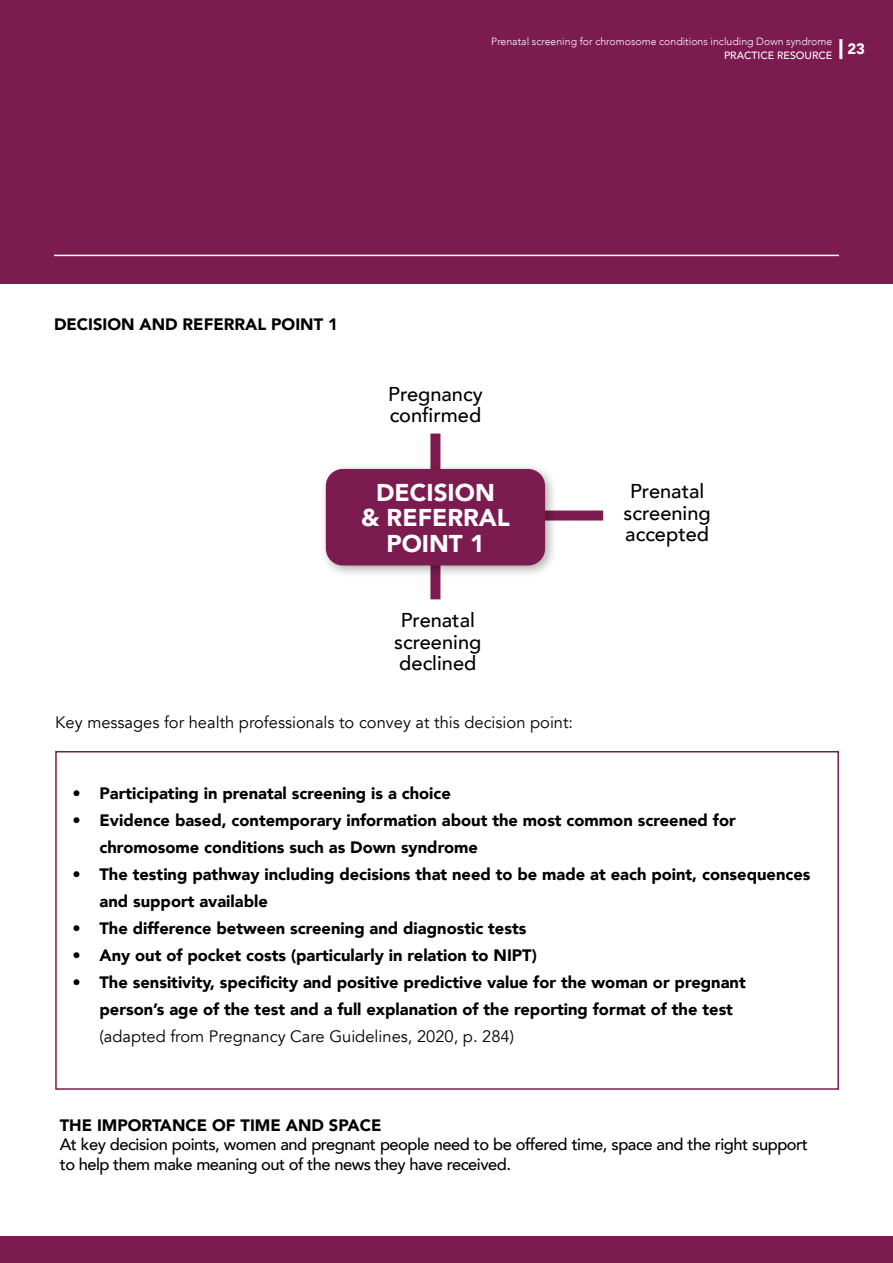
<style>
.page{position:relative;width:893px;height:1263px;background:#fff}
.page>*{position:absolute;margin:0;border:0;box-sizing:border-box;transform-origin:0 0}
.t1{font:900 24.3px/25.8px "Avenir";color:#fff;text-align:center}
.t2{font:500 19.95px/21.5px "Avenir";color:#000;text-align:center}
.t3{font:900 16.5px/27px "Avenir";color:#000}
.t4{font:500 16.5px/19.5px "Avenir";letter-spacing:-.03em;color:#000}
.t5{font:16.5px "Avenir";color:#000}
.t6{font:900 15px "Avenir";color:#fff}
.t7{font:300 10.5px "Avenir";color:#fff}
.t8{font:500 10.5px "Avenir";color:#fff}
</style>
<div class="page">
<div style="left:430px;top:433px;width:10px;height:166px;background:#7c1b4f"></div>
<div style="left:421px;top:510px;width:182px;height:10px;background:#7c1b4f"></div>
<div style="left:319px;top:462px;width:239px;height:116px;background:#000;opacity:.31"></div>
<div style="left:326px;top:469px;width:219px;height:96px;background:#7c1b4f;border-radius:17px"></div>
<div style="left:55px;top:751px;width:784px;height:339px;border:2px solid #7c1b4f"></div>
<div style="left:0;top:0;width:893px;height:284px;background:#7c1b4f"></div>
<hr style="left:54px;top:255px;width:785px;height:1px;background:#fff">
<div style="left:0;top:1236px;width:893px;height:27px;background:#7c1b4f"></div>
<hr style="left:839px;top:39px;width:3px;height:20px;background:#fff">
<p class="t7" style="left:491px;top:35px;width:342px">Prenatal screening for chromosome conditions including Down syndrome</p>
<p class="t8" style="left:724px;top:46px;width:110px">PRACTICE RESOURCE</p>
<p class="t6" style="left:847px;top:36px;width:19px">23</p>
<p class="t3" style="left:54px;top:310px;width:285px">DECISION AND REFERRAL POINT 1</p>
<p class="t2" style="left:388px;top:382px;width:96px;text-align:left">Pregnancy confirmed</p>
<h1 class="t1" style="left:361px;top:479px;width:150px">DECISION<br>&amp; REFERRAL<br>POINT 1</h1>
<p class="t2" style="left:394px;top:609px;width:89px">Prenatal screening declined</p>
<p class="t5" style="left:55px;top:712px;width:519px">Key messages for health professionals to convey at this decision point:</p>
<p class="t2" style="left:624px;top:479px;width:89px">Prenatal screening accepted</p>
<p class="t3" style="left:72px;top:779px;width:380px">• Participating in prenatal screening is a choice</p>
<p class="t3" style="left:99px;top:806px;width:638px;text-indent:-27px">• Evidence based, contemporary information about the most common screened for chromosome conditions such as Down syndrome</p>
<p class="t3" style="left:99px;top:860px;width:712px;text-indent:-27px">• The testing pathway including decisions that need to be made at each point, consequences and support available</p>
<p class="t3" style="left:72px;top:914px;width:455px">• The difference between screening and diagnostic tests</p>
<p class="t3" style="left:72px;top:941px;width:466px">• Any out of pocket costs (particularly in relation to NIPT)</p>
<p class="t3" style="left:99px;top:968px;width:648px;text-indent:-27px">• The sensitivity, specificity and positive predictive value for the woman or pregnant person’s age of the test and a full explanation of the reporting format of the test</p>
<p class="t5" style="left:99px;top:1026px;width:416px">(adapted from Pregnancy Care Guidelines, 2020, p. 284)</p>
<p class="t3" style="left:60px;top:1111px;width:323px">THE IMPORTANCE OF TIME AND SPACE</p>
<p class="t4" style="left:60px;top:1134px;width:750px">At key decision points, women and pregnant people need to be offered time, space and the right support to help them make meaning out of the news they have received.</p>
</div>
